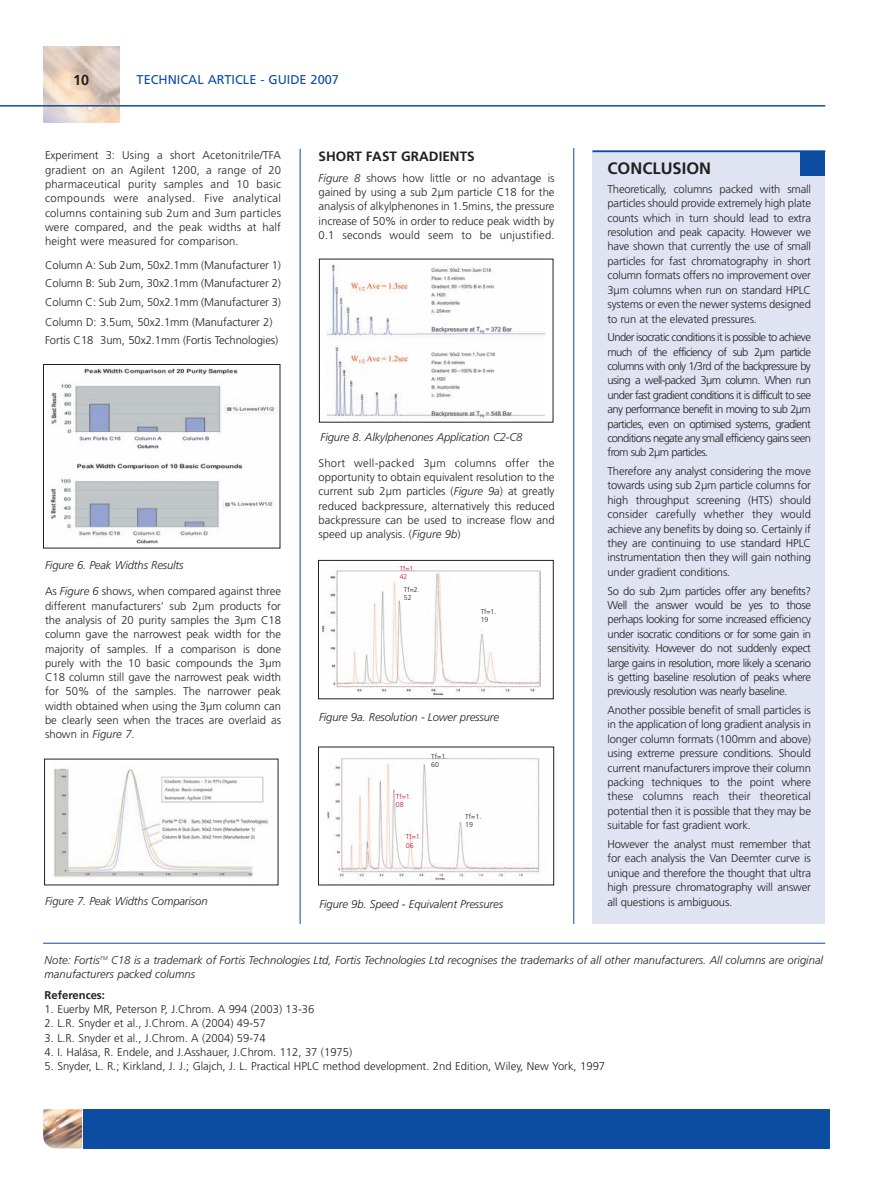
<style>
.page{position:relative;width:893px;height:1190px;background:#fff}
.page>*{position:absolute;margin:0;border:0;box-sizing:border-box;transform-origin:0 0}
.t1{font:700 16.5px "Frutiger";color:#231f20}
.t2{font:700 14.4px "Frutiger";color:#231f20}
.t3{font:700 13.5px "Frutiger";color:#231f20}
.t4{font:12.75px "Frutiger";color:#0d4da1}
.t5{font:300 11.25px/14.4px "Frutiger";letter-spacing:-.005em;color:#231f20;text-align:justify}
.t6{font:italic 300 11.25px/14.2px "Frutiger";color:#231f20}
.t7{font:700 11.25px "Frutiger";color:#231f20}
.t8{font:300 7.05px/8.4px "Frutiger";color:#cd0d40}
.t9{font:300 7.05px/8.4px "Frutiger";color:#231f20}
.t10{font:300 6.9px/8.2px "Frutiger";color:#231f20}
.t11{font:300 6.9px/8.2px "Frutiger";color:#cd0d40}
.s1{font-style:italic}
</style>
<div class="page">
<hr style="left:300px;top:149px;width:1px;height:775px;background:#0d4da1">
<hr style="left:573px;top:148px;width:1px;height:776px;background:#0d4da1">
<img style="left:43px;top:47px;width:76px;height:76px">
<hr style="left:0;top:105px;width:825px;height:2px;background:#0d4da1">
<img style="left:50px;top:368px;width:227px;height:176px">
<div style="left:43px;top:364px;width:237px;height:184px;border:1px solid #231f20"></div>
<img style="left:54px;top:768px;width:214px;height:110px">
<img style="left:327px;top:264px;width:217px;height:155px">
<img style="left:323px;top:570px;width:218px;height:126px">
<div style="left:318px;top:560px;width:236px;height:139px;border:1px solid #231f20"></div>
<img style="left:327px;top:758px;width:213px;height:123px">
<div style="left:318px;top:746px;width:236px;height:139px;border:1px solid #231f20"></div>
<div style="left:592px;top:152px;width:233px;height:772px;background:#e0e4f2"></div>
<div style="left:800px;top:151px;width:25px;height:25px;background:#0d4da1"></div>
<hr style="left:592px;top:150px;width:233px;height:2px;background:#0d4da1">
<hr style="left:43px;top:943px;width:782px;height:1px;background:#0d4da1">
<div style="left:83px;top:1109px;width:747px;height:39px;background:#0d4da1"></div>
<img style="left:43px;top:1109px;width:39px;height:39px">
<p class="t2" style="left:73px;top:74px;width:18px">10</p>
<p class="t4" style="left:137px;top:74px;width:204px">TECHNICAL ARTICLE - GUIDE 2007</p>
<p class="t5" style="left:45px;top:149px;width:238px">Experiment 3: Using a short Acetonitrile/TFA gradient on an Agilent 1200, a range of 20 pharmaceutical purity samples and 10 basic compounds were analysed. Five analytical columns containing sub 2um and 3um particles were compared, and the peak widths at half height were measured for comparison.</p>
<p class="t5" style="left:45px;top:257px;width:237px;line-height:18px">Column A: Sub 2um, 50x2.1mm (Manufacturer 1)<br>Column B: Sub 2um, 30x2.1mm (Manufacturer 2)</p>
<p class="t5" style="left:45px;top:294px;width:237px;line-height:19px">Column C: Sub 2um, 50x2.1mm (Manufacturer 3)<br>Column D: 3.5um, 50x2.1mm (Manufacturer 2)</p>
<p class="t5" style="left:45px;top:333px;width:235px">Fortis C18 3um, 50x2.1mm (Fortis Technologies)</p>
<p class="t6" style="left:45px;top:559px;width:140px">Figure 6. Peak Widths Results</p>
<p class="t5" style="left:45px;top:585px;width:238px">As <span class="s1">Figure 6</span> shows, when compared against three different manufacturers’ sub 2µm products for the analysis of 20 purity samples the 3µm C18 column gave the narrowest peak width for the majority of samples. If a comparison is done purely with the 10 basic compounds the 3µm C18 column still gave the narrowest peak width for 50% of the samples. The narrower peak width obtained when using the 3µm column can be clearly seen when the traces are overlaid as shown in <span class="s1">Figure 7</span>.</p>
<p class="t6" style="left:45px;top:895px;width:164px">Figure 7. Peak Widths Comparison</p>
<p class="t3" style="left:319px;top:151px;width:158px">SHORT FAST GRADIENTS</p>
<p class="t5" style="left:319px;top:172px;width:238px"><span class="s1">Figure 8</span> shows how little or no advantage is gained by using a sub 2µm particle C18 for the analysis of alkylphenones in 1.5mins, the pressure increase of 50% in order to reduce peak width by 0.1 seconds would seem to be unjustified.</p>
<p class="t6" style="left:321px;top:431px;width:203px">Figure 8. Alkylphenones Application C2-C8</p>
<p class="t5" style="left:319px;top:457px;width:237px">Short well-packed 3µm columns offer the opportunity to obtain equivalent resolution to the current sub 2µm particles (<span class="s1">Figure 9a</span>) at greatly reduced backpressure, alternatively this reduced backpressure can be used to increase flow and speed up analysis. (<span class="s1">Figure 9b</span>)</p>
<p class="t11" style="left:400px;top:564px;width:17px">Tf=1.<br>42</p>
<p class="t10" style="left:404px;top:586px;width:17px">Tf=2.<br>52</p>
<p class="t10" style="left:481px;top:608px;width:17px">Tf=1.<br>19</p>
<p class="t6" style="left:319px;top:710px;width:182px">Figure 9a. Resolution - Lower pressure</p>
<p class="t8" style="left:396px;top:793px;width:17px">Tf=1.<br>08</p>
<p class="t9" style="left:431px;top:752px;width:17px">Tf=1.<br>60</p>
<p class="t8" style="left:406px;top:833px;width:17px">Tf=1.<br>06</p>
<p class="t9" style="left:465px;top:812px;width:17px">Tf=1.<br>19</p>
<p class="t6" style="left:319px;top:897px;width:185px">Figure 9b. Speed - Equivalent Pressures</p>
<h1 class="t1" style="left:607px;top:162px;width:105px">CONCLUSION</h1>
<p class="t5" style="left:607px;top:183px;width:205px">Theoretically, columns packed with small particles should provide extremely high plate counts which in turn should lead to extra resolution and peak capacity. However we have shown that currently the use of small particles for fast chromatography in short column formats offers no improvement over 3µm columns when run on standard HPLC systems or even the newer systems designed to run at the elevated pressures.</p>
<p class="t5" style="left:607px;top:331px;width:205px">Under isocratic conditions it is possible to achieve much of the efficiency of sub 2µm particle columns with only 1/3rd of the backpressure by using a well-packed 3µm column. When run under fast gradient conditions it is difficult to see any performance benefit in moving to sub 2µm particles, even on optimised systems, gradient conditions negate any small efficiency gains seen from sub 2µm particles.</p>
<p class="t5" style="left:607px;top:465px;width:205px">Therefore any analyst considering the move towards using sub 2µm particle columns for high throughput screening (HTS) should consider carefully whether they would achieve any benefits by doing so. Certainly if they are continuing to use standard HPLC instrumentation then they will gain nothing under gradient conditions.</p>
<p class="t5" style="left:607px;top:584px;width:205px">So do sub 2µm particles offer any benefits?<br>Well the answer would be yes to those perhaps looking for some increased efficiency under isocratic conditions or for some gain in sensitivity. However do not suddenly expect large gains in resolution, more likely a scenario is getting baseline resolution of peaks where previously resolution was nearly baseline.</p>
<p class="t5" style="left:607px;top:704px;width:205px">Another possible benefit of small particles is in the application of long gradient analysis in longer column formats (100mm and above) using extreme pressure conditions. Should current manufacturers improve their column packing techniques to the point where these columns reach their theoretical potential then it is possible that they may be suitable for fast gradient work.</p>
<p class="t5" style="left:607px;top:837px;width:205px">However the analyst must remember that for each analysis the Van Deemter curve is unique and therefore the thought that ultra high pressure chromatography will answer all questions is ambiguous.</p>
<p class="t6" style="left:45px;top:953px;width:780px">Note: Fortis<sup>TM</sup> C18 is a trademark of Fortis Technologies Ltd, Fortis Technologies Ltd recognises the trademarks of all other manufacturers. All columns are original manufacturers packed columns</p>
<p class="t7" style="left:45px;top:990px;width:62px">References:</p>
<p class="t5" style="left:45px;top:1003px;width:271px">1. Euerby MR, Peterson P, J.Chrom. A 994 (2003) 13-36</p>
<p class="t5" style="left:45px;top:1017px;width:223px">2. L.R. Snyder et al., J.Chrom. A (2004) 49-57</p>
<p class="t5" style="left:45px;top:1031px;width:223px">3. L.R. Snyder et al., J.Chrom. A (2004) 59-74</p>
<p class="t5" style="left:45px;top:1045px;width:309px">4. I. Halása, R. Endele, and J.Asshauer, J.Chrom. 112, 37 (1975)</p>
<p class="t5" style="left:45px;top:1060px;width:562px">5. Snyder, L. R.; Kirkland, J. J.; Glajch, J. L. Practical HPLC method development. 2nd Edition, Wiley, New York, 1997</p>
</div>
